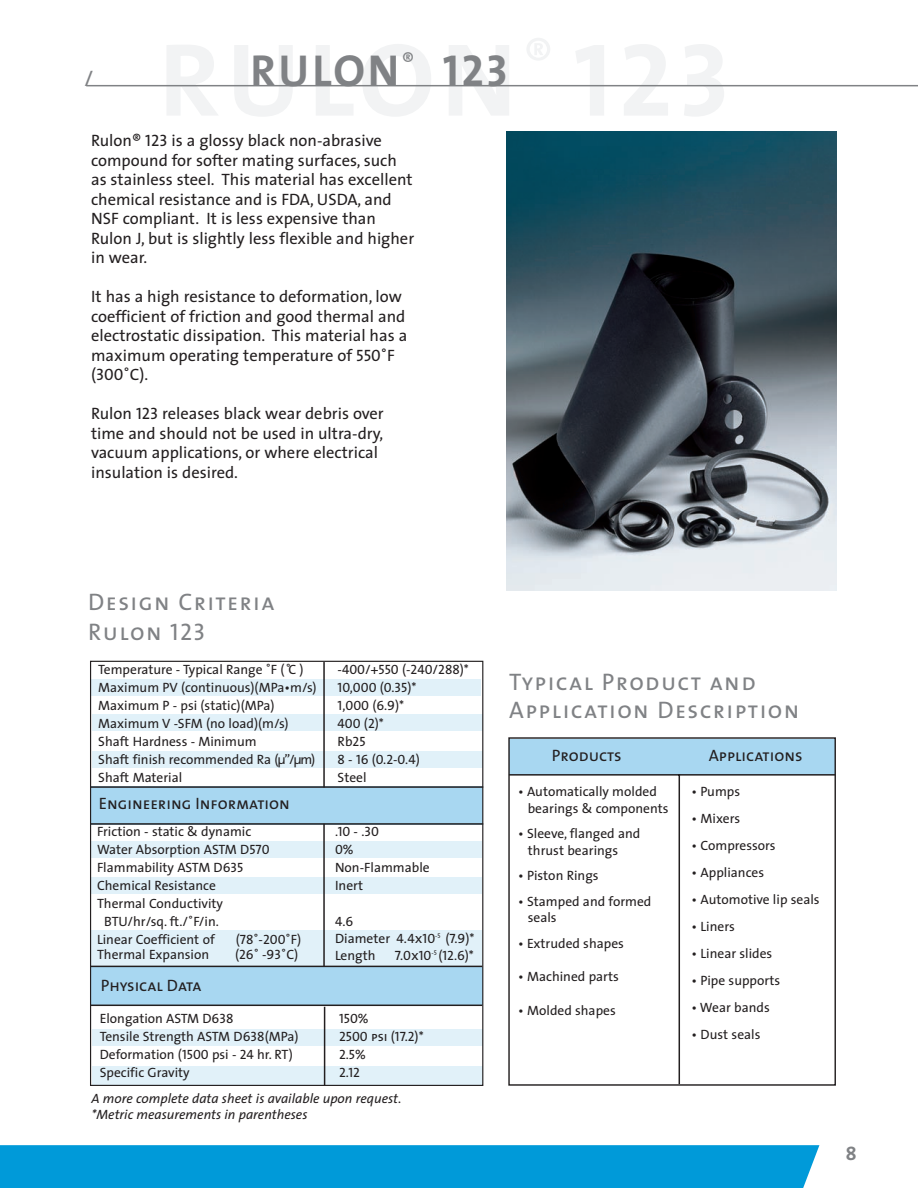
<style>
.page{position:relative;width:918px;height:1188px;background:#fff}
.page>*{position:absolute;margin:0;border:0;box-sizing:border-box;transform-origin:0 0}
.t1{font:45px "The Mix Bold Caps";letter-spacing:.06em;color:#808285}
.t2{font:24px/30px "The Sans Caps";letter-spacing:.06em;color:#808285}
.t3{font:22.5px "The Mix Caps";color:#808285}
.t4{font:19.5px "The Sans Bold Caps";color:#808285}
.t5{font:16.5px/19.5px "The Sans";color:#231f20}
.t6{font:16.5px "The Sans Caps";color:#231f20}
.t7{font:13.5px/18px "The Sans";color:#231f20}
.t8{font:13.5px/18px "The Sans Caps";color:#231f20}
.t9{font:italic 13.5px/16.2px "The Sans";color:#231f20}
.s1{font-family:"The Sans Caps"}
.s2{font-family:"The Sans"}
</style>
<div class="page">
<hr style="left:86px;top:85px;width:832px;height:1px;background:#808285">
<img style="left:507px;top:131px;width:329px;height:460px">
<div style="left:0;top:1145px;width:819px;height:43px;background:#009ad9"></div>
<div style="left:510px;top:739px;width:325px;height:35px;background:#a8d7f1"></div>
<div style="left:508px;top:737px;width:328px;height:349px;border:1px solid #231f20"></div>
<hr style="left:679px;top:775px;width:1px;height:309px;background:#231f20">
<hr style="left:509px;top:774px;width:327px;height:2px;background:#231f20">
<div style="left:92px;top:1066px;width:391px;height:19px;background:#e1f1f9"></div>
<div style="left:92px;top:1029px;width:391px;height:17px;background:#e1f1f9"></div>
<div style="left:92px;top:931px;width:390px;height:35px;background:#e1f1f9"></div>
<div style="left:92px;top:877px;width:390px;height:17px;background:#e1f1f9"></div>
<div style="left:92px;top:841px;width:390px;height:17px;background:#e1f1f9"></div>
<div style="left:92px;top:751px;width:391px;height:17px;background:#e1f1f9"></div>
<div style="left:92px;top:714px;width:391px;height:17px;background:#e1f1f9"></div>
<div style="left:90px;top:679px;width:391px;height:17px;background:#e1f1f9"></div>
<div style="left:91px;top:967px;width:392px;height:38px;background:#a8d7f1"></div>
<div style="left:91px;top:787px;width:392px;height:38px;background:#a8d7f1"></div>
<hr style="left:90px;top:786px;width:393px;height:2px;background:#231f20">
<hr style="left:90px;top:823px;width:393px;height:2px;background:#231f20">
<hr style="left:323px;top:662px;width:2px;height:125px;background:#231f20">
<hr style="left:323px;top:824px;width:2px;height:142px;background:#231f20">
<hr style="left:91px;top:966px;width:391px;height:1px;background:#231f20">
<hr style="left:91px;top:1005px;width:391px;height:1px;background:#231f20">
<hr style="left:324px;top:1007px;width:1px;height:79px;background:#231f20">
<h3 class="t3" style="left:84px;top:65px;width:11px">/</h3>
<h1 class="t1" style="left:250px;top:44px;width:259px">RULON<sup>®</sup> 123</h1>
<p class="t5" style="left:91px;top:132px;width:325px">Rulon® <span class="s1">123</span> is a glossy black non-abrasive compound for softer mating surfaces, such as stainless steel. This material has excellent chemical resistance and is FDA, USDA, and NSF compliant. It is less expensive than Rulon J, but is slightly less flexible and higher in wear.</p>
<p class="t5" style="left:91px;top:288px;width:318px">It has a high resistance to deformation, low coefficient of friction and good thermal and electrostatic dissipation. This material has a maximum operating temperature of <span class="s1">550</span>˚F (<span class="s1">300</span>˚C).</p>
<p class="t5" style="left:91px;top:405px;width:294px">Rulon <span class="s1">123</span> releases black wear debris over time and should not be used in ultra-dry, vacuum applications, or where electrical insulation is desired.</p>
<h2 class="t2" style="left:88px;top:587px;width:188px">Design Criteria<br>Rulon 123</h2>
<p class="t7" style="left:98px;top:662px;width:220px">Temperature - Typical Range ˚F (˚C )<br>Maximum PV (continuous)(MPa•m/s)<br>Maximum P - psi (static)(MPa)<br>Maximum V -SFM (no load)(m/s)<br>Shaft Hardness - Minimum<br>Shaft finish recommended Ra (µ”/µm)<br>Shaft Material</p>
<p class="t6" style="left:99px;top:794px;width:193px">Engineering Information</p>
<p class="t7" style="left:97px;top:824px;width:156px">Friction - static &amp; dynamic</p>
<p class="t7" style="left:97px;top:842px;width:174px">Water Absorption ASTM D<span class="s1">570</span></p>
<p class="t7" style="left:97px;top:860px;width:148px">Flammability ASTM D<span class="s1">635</span></p>
<p class="t7" style="left:97px;top:878px;width:121px">Chemical Resistance</p>
<p class="t7" style="left:97px;top:896px;width:128px">Thermal Conductivity</p>
<p class="t7" style="left:104px;top:914px;width:116px">BTU/hr/sq. ft./˚F/in.</p>
<p class="t7" style="left:97px;top:932px;width:119px">Linear Coefficient of</p>
<p class="t8" style="left:236px;top:930px;width:67px"><span class="s2">(</span>78˚-200<span class="s2">˚F)</span></p>
<p class="t7" style="left:97px;top:947px;width:114px">Thermal Expansion</p>
<p class="t8" style="left:235px;top:946px;width:65px"><span class="s2">(</span>26˚ -93<span class="s2">˚C)</span></p>
<p class="t6" style="left:101px;top:975px;width:102px">Physical Data</p>
<p class="t8" style="left:338px;top:660px;width:133px">-400/+550 (-240/288)*<br>10,000 (0.35)*<br>1,000 (6.9)*<br>400 (2)*</p>
<p class="t7" style="left:338px;top:734px;width:30px">Rb<span class="s1">25</span></p>
<p class="t8" style="left:338px;top:750px;width:84px">8 - 16 (0.2-0.4)</p>
<p class="t7" style="left:338px;top:770px;width:31px">Steel</p>
<p class="t8" style="left:335px;top:823px;width:45px">.10 - .30<br>0%</p>
<p class="t7" style="left:335px;top:860px;width:96px">Non-Flammable<br>Inert</p>
<p class="t8" style="left:335px;top:914px;width:141px;line-height:16.5px">4.6<br><span class="s2">Diameter</span> 4.4x10<sup>-5</sup> (7.9)*</p>
<p class="t7" style="left:335px;top:947px;width:42px">Length</p>
<p class="t8" style="left:395px;top:946px;width:81px">7.0x10<sup>-5</sup> (12.6)*</p>
<p class="t7" style="left:100px;top:1011px;width:200px">Elongation ASTM D<span class="s1">638<br></span>Tensile Strength ASTM D<span class="s1">638(</span>MPa<span class="s1">)<br></span>Deformation (<span class="s1">1500</span> psi - <span class="s1">24</span> hr. RT)<br>Specific Gravity</p>
<p class="t8" style="left:339px;top:1010px;width:86px">150%<br>2500 psi (17.2)*<br>2.5%<br>2.12</p>
<p class="t9" style="left:92px;top:1092px;width:311px">A more complete data sheet is available upon request. *Metric measurements in parentheses</p>
<h2 class="t2" style="left:509px;top:667px;width:292px;line-height:28.5px">Typical Product and<br>Application Description</h2>
<p class="t6" style="left:552px;top:745px;width:71px">Products</p>
<p class="t6" style="left:709px;top:745px;width:95px">Applications</p>
<p class="t7" style="left:528px;top:785px;width:142px;line-height:16.5px;text-indent:-10px">• Automatically molded bearings &amp; components</p>
<p class="t7" style="left:528px;top:827px;width:114px;line-height:16.5px;text-indent:-10px">• Sleeve, flanged and thrust bearings</p>
<p class="t7" style="left:518px;top:868px;width:82px">• Piston Rings</p>
<p class="t7" style="left:528px;top:894px;width:125px;line-height:16.5px;text-indent:-10px">• Stamped and formed seals</p>
<p class="t7" style="left:518px;top:935px;width:107px">• Extruded shapes</p>
<p class="t7" style="left:518px;top:968px;width:102px">• Machined parts</p>
<p class="t7" style="left:518px;top:1003px;width:99px">• Molded shapes</p>
<p class="t7" style="left:691px;top:784px;width:50px">• Pumps</p>
<p class="t7" style="left:691px;top:811px;width:50px">• Mixers</p>
<p class="t7" style="left:691px;top:838px;width:86px">• Compressors</p>
<p class="t7" style="left:691px;top:865px;width:74px">• Appliances</p>
<p class="t7" style="left:691px;top:892px;width:130px">• Automotive lip seals</p>
<p class="t7" style="left:691px;top:919px;width:45px">• Liners</p>
<p class="t7" style="left:691px;top:946px;width:82px">• Linear slides</p>
<p class="t7" style="left:691px;top:973px;width:90px">• Pipe supports</p>
<p class="t7" style="left:691px;top:1000px;width:80px">• Wear bands</p>
<p class="t7" style="left:691px;top:1027px;width:71px">• Dust seals</p>
<h3 class="t4" style="left:846px;top:1142px;width:12px">8</h3>
</div>
